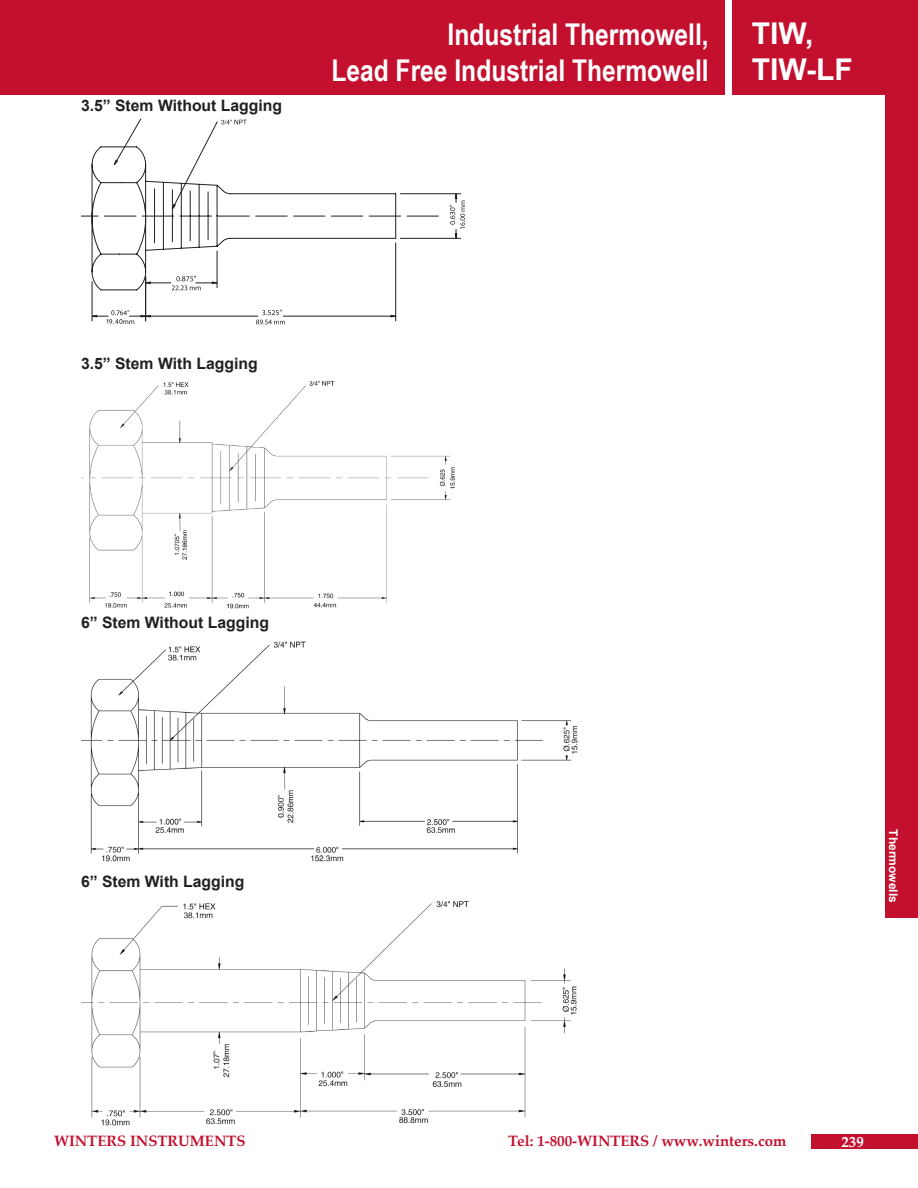
<style>
.page{position:relative;width:918px;height:1188px;background:#fff}
.page>*{position:absolute;margin:0;border:0;box-sizing:border-box;transform-origin:0 0}
.t1{font:700 30px "Arial Narrow";color:#fff}
.t2{font:700 30px "Arial";color:#fff}
.t3{font:700 15.75px "Arial";color:#231f20}
.t4{font:700 15px "Palatino Linotype";color:#c3102f}
.t5{font:700 15px "Palatino Linotype";color:#fff}
.t6{font:700 12px "Arial";color:#fff}
</style>
<div class="page">
<div style="left:886px;top:88px;width:32px;height:830px;background:#c3102f"></div>
<div style="left:812px;top:1134px;width:106px;height:14px;background:#c3102f"></div>
<div style="left:733px;top:0;width:185px;height:94px;background:#c3102f"></div>
<div style="left:0;top:0;width:724px;height:94px;background:#c3102f"></div>
<svg style="left:91px;top:242px;width:305px;height:79px"></svg>
<svg style="left:91px;top:315px;width:6px;height:2px"></svg>
<hr style="left:283px;top:316px;width:108px;height:1px;background:#231f20">
<hr style="left:150px;top:316px;width:108px;height:1px;background:#231f20">
<hr style="left:395px;top:243px;width:1px;height:78px;background:#231f20">
<hr style="left:145px;top:277px;width:1px;height:44px;background:#231f20">
<svg style="left:140px;top:315px;width:11px;height:2px"></svg>
<svg style="left:390px;top:315px;width:7px;height:2px"></svg>
<hr style="left:400px;top:238px;width:61px;height:1px;background:#231f20">
<hr style="left:400px;top:193px;width:61px;height:1px;background:#231f20">
<hr style="left:217px;top:251px;width:1px;height:37px;background:#231f20">
<svg style="left:81px;top:119px;width:357px;height:123px"></svg>
<svg style="left:143px;top:276px;width:76px;height:14px"></svg>
<svg style="left:256px;top:310px;width:29px;height:14px"></svg>
<svg style="left:450px;top:193px;width:15px;height:46px"></svg>
<svg style="left:106px;top:310px;width:28px;height:14px"></svg>
<img style="left:81px;top:381px;width:374px;height:228px">
<img style="left:81px;top:641px;width:497px;height:221px">
<img style="left:81px;top:901px;width:496px;height:225px">
<p class="t3" style="left:81px;top:94px;width:203px">3.5” Stem Without Lagging</p>
<p class="t1" style="left:448px;top:11px;width:263px">Industrial Thermowell,</p>
<p class="t1" style="left:331px;top:47px;width:379px">Lead Free Industrial Thermowell</p>
<p class="t2" style="left:752px;top:13px;width:63px">TIW,</p>
<p class="t2" style="left:752px;top:49px;width:103px">TIW-LF</p>
<p class="t3" style="left:81px;top:353px;width:178px">3.5” Stem With Lagging</p>
<p class="t3" style="left:81px;top:611px;width:189px">6” Stem Without Lagging</p>
<p class="t3" style="left:81px;top:870px;width:165px">6” Stem With Lagging</p>
<p class="t6" style="left:902px;top:829px;width:75px;rotate:90deg">Thermowells</p>
<p class="t4" style="left:54px;top:1130px;width:193px">WINTERS INSTRUMENTS</p>
<p class="t4" style="left:508px;top:1130px;width:280px">Tel: 1-800-WINTERS / www.winters.com</p>
<p class="t5" style="left:841px;top:1131px;width:24px">239</p>
</div>
